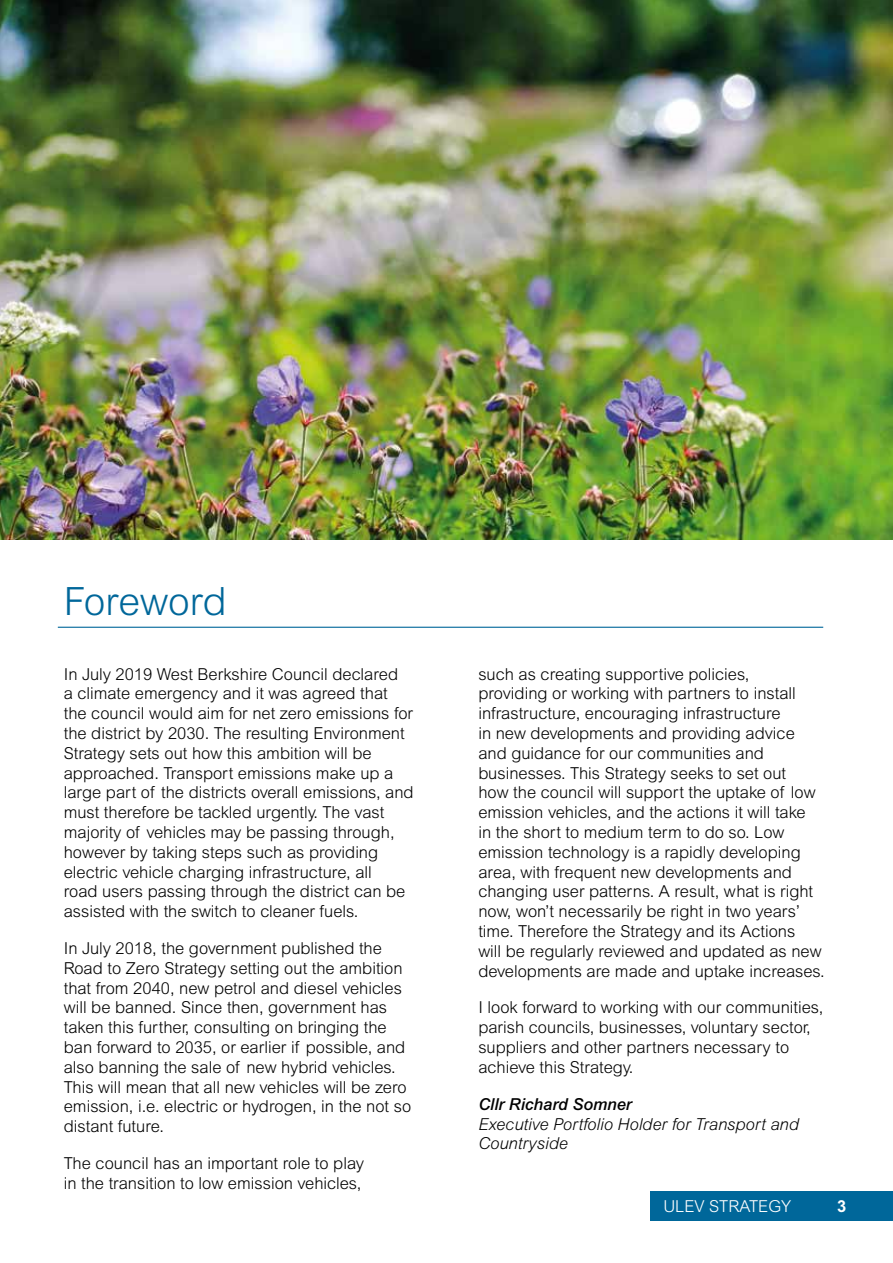
<style>
.page{position:relative;width:893px;height:1263px;background:#fff}
.page>*{position:absolute;margin:0;border:0;box-sizing:border-box;transform-origin:0 0}
.t1{font:300 39px "Arial MT Std";color:#00679a}
.t2{font:300 16.5px/19.8px "Arial MT Std";color:#000}
.t3{font:italic 300 16.5px/19.8px "Arial MT Std";color:#000}
.t4{font:italic 500 16.5px "Arial MT Std";color:#000}
.t5{font:300 16.5px "Arial MT Std";color:#fff}
.t6{font:700 16.5px "Arial MT Std";color:#fff}
</style>
<div class="page">
<div style="left:651px;top:1191px;width:242px;height:29px;background:#00679a"></div>
<img style="left:0;top:0;width:893px;height:539px">
<hr style="left:58px;top:627px;width:765px;height:1px;background:#00679a">
<h1 class="t1" style="left:64px;top:579px;width:164px">Foreword</h1>
<p class="t2" style="left:64px;top:664px;width:351px">In July 2019 West Berkshire Council declared<br>a climate emergency and it was agreed that the council would aim for net zero emissions for the district by 2030. The resulting Environment Strategy sets out how this ambition will be approached. Transport emissions make up a large part of the districts overall emissions, and must therefore be tackled urgently. The vast majority of vehicles may be passing through, however by taking steps such as providing electric vehicle charging infrastructure, all<br>road users passing through the district can be assisted with the switch to cleaner fuels.</p>
<p class="t2" style="left:64px;top:938px;width:349px">In July 2018, the government published the Road to Zero Strategy setting out the ambition that from 2040, new petrol and diesel vehicles will be banned. Since then, government has taken this further, consulting on bringing the ban forward to 2035, or earlier if possible, and also banning the sale of new hybrid vehicles.<br>This will mean that all new vehicles will be zero emission, i.e. electric or hydrogen, in the not so distant future.</p>
<p class="t2" style="left:64px;top:1153px;width:302px">The council has an important role to play in the transition to low emission vehicles,</p>
<p class="t2" style="left:478px;top:664px;width:348px">such as creating supportive policies,<br>providing or working with partners to install infrastructure, encouraging infrastructure<br>in new developments and providing advice and guidance for our communities and businesses. This Strategy seeks to set out<br>how the council will support the uptake of low emission vehicles, and the actions it will take<br>in the short to medium term to do so. Low emission technology is a rapidly developing area, with frequent new developments and changing user patterns. A result, what is right now, won’t necessarily be right in two years’ time. Therefore the Strategy and its Actions<br>will be regularly reviewed and updated as new developments are made and uptake increases.</p>
<p class="t2" style="left:478px;top:998px;width:346px">I look forward to working with our communities, parish councils, businesses, voluntary sector, suppliers and other partners necessary to achieve this Strategy.</p>
<p class="t4" style="left:478px;top:1094px;width:155px">Cllr Richard Somner</p>
<p class="t3" style="left:478px;top:1114px;width:322px">Executive Portfolio Holder for Transport and<br>Countryside</p>
<p class="t5" style="left:663px;top:1196px;width:129px">ULEV STRATEGY</p>
<p class="t6" style="left:837px;top:1196px;width:11px">3</p>
</div>
